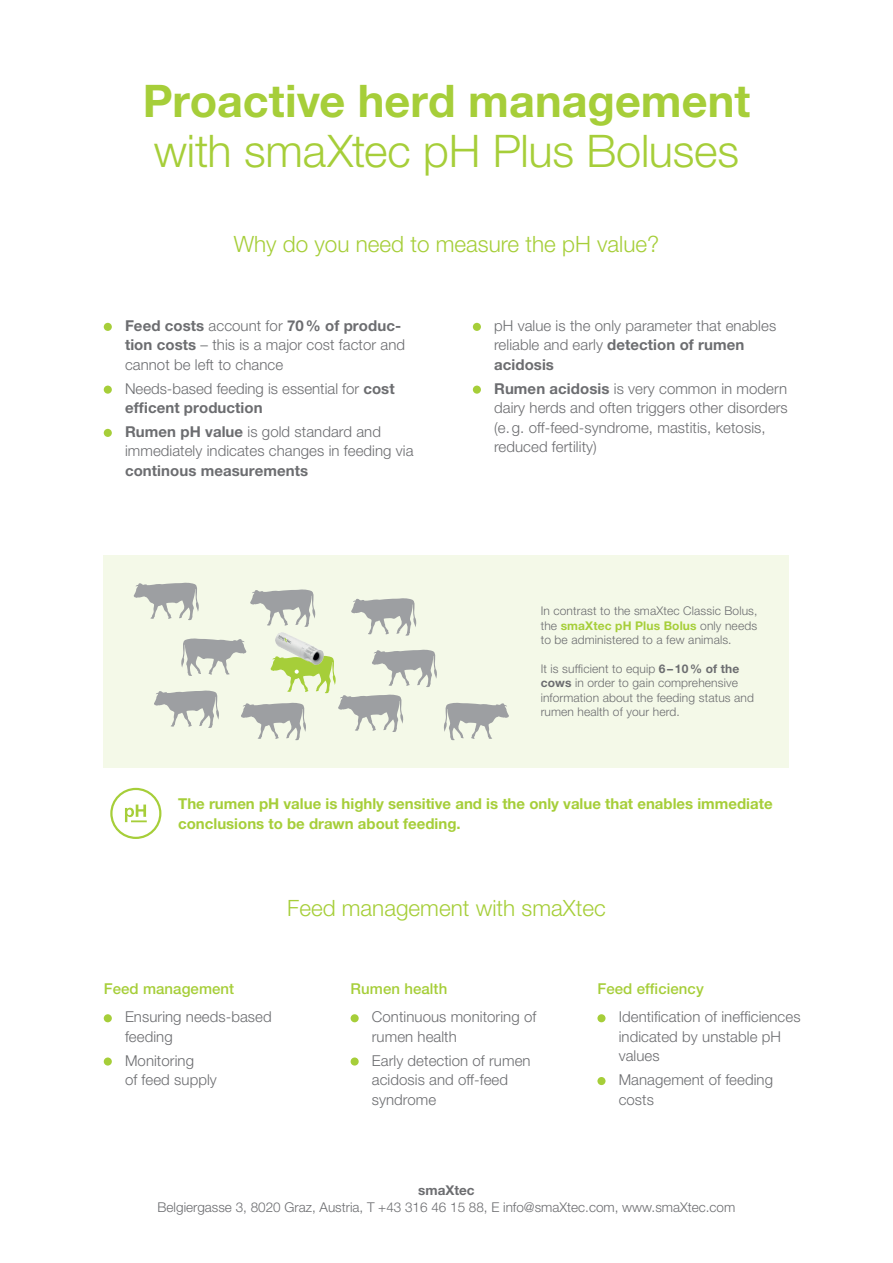
<style>
.page{position:relative;width:893px;height:1263px;background:#fff}
.page>*{position:absolute;margin:0;border:0;box-sizing:border-box;transform-origin:0 0}
.t1{font:300 45px "Helvetica Neue LT Pro";letter-spacing:-.005em;color:#a6ce39}
.t2{font:700 45px "Helvetica Neue LT Pro";color:#a6ce39}
.t3{font:300 22.5px "Helvetica Neue LT Pro";color:#a6ce39}
.t4{font:300 15px/19.5px "Helvetica Neue LT Pro";letter-spacing:.005em;color:#6c6d70}
.t5{font:700 15px/19.5px "Helvetica Neue LT Pro";color:#a6ce39}
.t6{font:500 15px "Helvetica Neue LT Pro";letter-spacing:.005em;color:#a6ce39}
.t7{font:700 15px "Helvetica Neue LT Pro";letter-spacing:.005em;color:#6c6d70}
.t8{font:300 13.5px "Helvetica Neue LT Pro";color:#6c6d70}
.t9{font:700 13.5px "Helvetica Neue LT Pro";color:#6c6d70}
.t10{font:300 12px/14.4px "Helvetica Neue LT Pro";letter-spacing:.01em;color:#6c6d70;text-align:justify}
.s1{font-weight:700}
.s2{font-weight:700;color:#a6ce39}
</style>
<div class="page">
<div style="left:104px;top:1014px;width:8px;height:8px;background:#a6ce39;border-radius:50%"></div>
<div style="left:104px;top:1057px;width:8px;height:8px;background:#a6ce39;border-radius:50%"></div>
<div style="left:351px;top:1014px;width:8px;height:8px;background:#a6ce39;border-radius:50%"></div>
<div style="left:351px;top:1057px;width:8px;height:8px;background:#a6ce39;border-radius:50%"></div>
<div style="left:597px;top:1014px;width:8px;height:8px;background:#a6ce39;border-radius:50%"></div>
<div style="left:597px;top:1077px;width:8px;height:8px;background:#a6ce39;border-radius:50%"></div>
<div style="left:104px;top:323px;width:8px;height:8px;background:#a6ce39;border-radius:50%"></div>
<div style="left:104px;top:386px;width:8px;height:8px;background:#a6ce39;border-radius:50%"></div>
<div style="left:104px;top:429px;width:8px;height:8px;background:#a6ce39;border-radius:50%"></div>
<div style="left:473px;top:323px;width:8px;height:8px;background:#a6ce39;border-radius:50%"></div>
<div style="left:473px;top:386px;width:8px;height:8px;background:#a6ce39;border-radius:50%"></div>
<div style="left:104px;top:555px;width:685px;height:213px;background:#f4f9e8"></div>
<svg style="left:133px;top:583px;width:304px;height:157px"></svg>
<svg style="left:444px;top:703px;width:65px;height:37px"></svg>
<div style="left:110px;top:788px;width:51px;height:51px;border:2px solid #a6ce39;border-radius:50%"></div>
<svg style="left:125px;top:804px;width:22px;height:18px"></svg>
<h1 class="t2" style="left:143px;top:73px;width:609px">Proactive herd management</h1>
<h1 class="t1" style="left:154px;top:123px;width:587px">with smaXtec pH Plus Boluses</h1>
<h2 class="t3" style="left:234px;top:231px;width:427px">Why do you need to measure the pH value?</h2>
<p class="t4" style="left:125px;top:315px;width:282px"><span class="s1">Feed costs</span> account for <span class="s1">70% of produc&shy;tion costs</span> – this is a major cost factor and cannot be left to chance</p>
<p class="t4" style="left:125px;top:378px;width:271px">Needs-based feeding is essential for <span class="s1">cost efficent production</span></p>
<p class="t4" style="left:125px;top:421px;width:290px"><span class="s1">Rumen pH value</span> is gold standard and immediately indicates changes in feeding via</p>
<p class="t7" style="left:125px;top:461px;width:185px">continous measurements</p>
<p class="t4" style="left:494px;top:315px;width:284px">pH value is the only parameter that enables reliable and early <span class="s1">detection of rumen acidosis</span></p>
<p class="t4" style="left:494px;top:378px;width:295px"><span class="s1">Rumen acidosis</span> is very common in modern dairy herds and often triggers other disorders (e.g. off-feed-syndrome, mastitis, ketosis, reduced fertility)</p>
<p class="t10" style="left:541px;top:604px;width:218px">In contrast to the smaXtec Classic Bolus, the <span class="s2">smaXtec pH Plus Bolus</span> only needs to be administered to a few animals.</p>
<p class="t10" style="left:541px;top:661px;width:215px;text-align:left">It is sufficient to equip <span class="s1">6 – 10% of the cows</span> in order to gain comprehensive information about the feeding status and rumen health of your herd.</p>
<p class="t5" style="left:178px;top:793px;width:596px">The rumen pH value is highly sensitive and is the only value that enables immediate conclusions to be drawn about feeding.</p>
<h2 class="t3" style="left:287px;top:894px;width:320px">Feed management with smaXtec</h2>
<p class="t6" style="left:104px;top:980px;width:132px">Feed management</p>
<p class="t4" style="left:125px;top:1007px;width:148px">Ensuring needs-based feeding</p>
<p class="t4" style="left:125px;top:1050px;width:93px">Monitoring<br>of feed supply</p>
<p class="t6" style="left:351px;top:980px;width:98px">Rumen health</p>
<p class="t4" style="left:372px;top:1007px;width:166px">Continuous monitoring of rumen health</p>
<p class="t4" style="left:372px;top:1050px;width:160px">Early detection of rumen acidosis and off-feed syndrome</p>
<p class="t6" style="left:597px;top:980px;width:108px">Feed efficiency</p>
<p class="t4" style="left:619px;top:1007px;width:183px">Identification of inefficiences indicated by unstable pH values</p>
<p class="t4" style="left:619px;top:1070px;width:156px">Management of feeding costs</p>
<p class="t9" style="left:418px;top:1182px;width:58px">smaXtec</p>
<p class="t8" style="left:158px;top:1199px;width:579px">Belgiergasse 3, 8020 Graz, Austria, T +43 316 46 15 88, E info@smaXtec.com, www.smaXtec.com</p>
</div>
